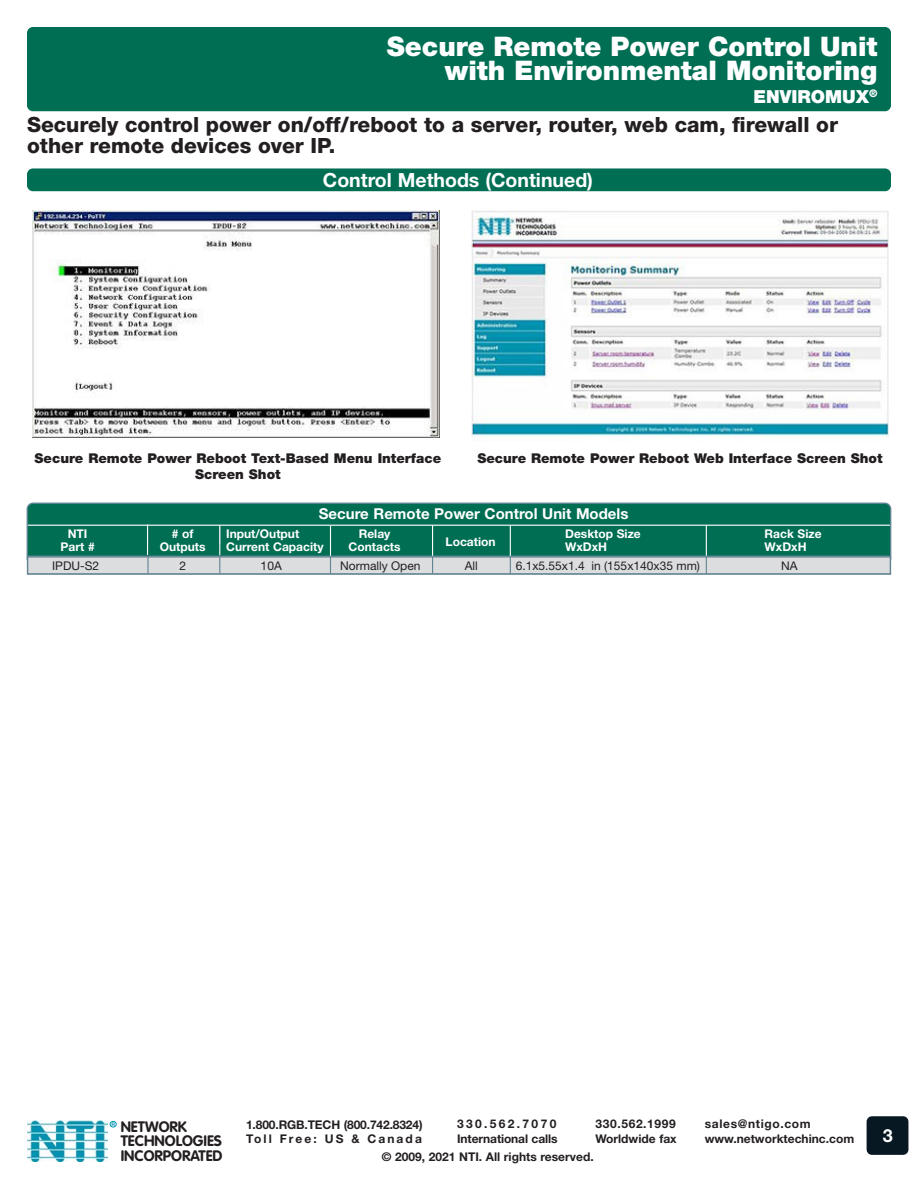
<style>
.page{position:relative;width:918px;height:1188px;background:#fff}
.page>*{position:absolute;margin:0;border:0;box-sizing:border-box;transform-origin:0 0}
.t1{font:900 27px/24px "Helvetica Neue LT Std";color:#fff;text-align:right}
.Sub-head{font:800 21px/21px "Helvetica Neue LT Std";color:#231f20}
.Page_Bar_Header{font:700 19.5px "Helvetica Neue LT Std";color:#fff}
.Title-sub{font:900 18px "Helvetica Neue LT Std";color:#fff}
.t2{font:700 18px "Helvetica Neue LT Std";color:#fff}
.t3{font:700 15px "Helvetica Neue LT Std";color:#fff}
.t4{font:700 15px/14.7px "VAG Rounded Std";color:#231f20}
.Product_Sub_Header{font:900 13.5px/16.2px "Helvetica Neue LT Std";color:#231f20;text-align:center}
.t5{font:700 12px/14.4px "Helvetica Neue LT Std";color:#231f20}
.t6{font:700 12px "Helvetica Neue LT Std";color:#fff}
.t7{font:12px "Helvetica Neue LT Std";color:#231f20}
.t8{font:700 4.95px "Helvetica Neue LT Std";color:#0093b0}
</style>
<div class="page">
<div style="left:110px;top:1121px;width:7px;height:6px;border:1px solid #0093b0;border-radius:50%"></div>
<img style="left:28px;top:1120px;width:80px;height:41px">
<div style="left:872px;top:1122px;width:31px;height:28px;background:#071822"></div>
<div style="left:867px;top:1116px;width:41px;height:39px;border:10px solid #071822"></div>
<div style="left:27px;top:503px;width:864px;height:61px;background:#006e53;border-radius:6px"></div>
<div style="left:27px;top:503px;width:864px;height:62px;border:1px solid #638595;border-radius:6px"></div>
<div style="left:27px;top:556px;width:864px;height:18px;background:#dcdddf"></div>
<hr style="left:28px;top:525px;width:862px;height:1px;background:#fff">
<hr style="left:147px;top:524px;width:1px;height:31px;background:#fff">
<hr style="left:219px;top:525px;width:1px;height:30px;background:#fff">
<svg style="left:432px;top:558px;width:1px;height:15px"></svg>
<hr style="left:432px;top:525px;width:1px;height:31px;background:#fff">
<div style="left:27px;top:556px;width:864px;height:19px;border:1px solid #638594"></div>
<svg style="left:706px;top:556px;width:1px;height:18px"></svg>
<hr style="left:706px;top:525px;width:1px;height:31px;background:#fff">
<svg style="left:510px;top:556px;width:1px;height:18px"></svg>
<hr style="left:510px;top:525px;width:1px;height:31px;background:#fff">
<div style="left:27px;top:168px;width:864px;height:23px;background:#006e53;border-radius:6px"></div>
<svg style="left:330px;top:556px;width:1px;height:18px"></svg>
<hr style="left:330px;top:526px;width:1px;height:30px;background:#fff">
<img style="left:32px;top:211px;width:408px;height:227px">
<img style="left:471px;top:211px;width:418px;height:227px">
<div style="left:27px;top:27px;width:864px;height:84px;background:#006e53;border-radius:6px"></div>
<svg style="left:219px;top:556px;width:1px;height:18px"></svg>
<svg style="left:147px;top:556px;width:2px;height:18px"></svg>
<p class="t1" style="left:387px;top:35px;width:492px">Secure Remote Power Control Unit with Environmental Monitoring</p>
<p class="Title-sub" style="left:753px;top:86px;width:126px">ENVIROMUX<sup>®</sup></p>
<p class="Sub-head" style="left:27px;top:114px;width:813px">Securely control power on/off/reboot to a server, router, web cam, firewall or other remote devices over IP.</p>
<p class="Page_Bar_Header" style="left:323px;top:168px;width:272px">Control Methods (Continued)</p>
<p class="Product_Sub_Header" style="left:35px;top:450px;width:408px">Secure Remote Power Reboot Text-Based Menu Interface<br>Screen Shot</p>
<p class="Product_Sub_Header" style="left:477px;top:450px;width:407px">Secure Remote Power Reboot Web Interface Screen Shot</p>
<p class="t3" style="left:319px;top:505px;width:311px">Secure Remote Power Control Unit Models</p>
<p class="t6" style="left:68px;top:526px;width:21px">NTI</p>
<p class="t6" style="left:172px;top:526px;width:23px"># of</p>
<p class="t6" style="left:226px;top:526px;width:75px">Input/Output</p>
<p class="t6" style="left:359px;top:526px;width:33px">Relay</p>
<p class="t6" style="left:565px;top:526px;width:77px">Desktop Size</p>
<p class="t6" style="left:765px;top:526px;width:58px">Rack Size</p>
<p class="t6" style="left:446px;top:534px;width:51px">Location</p>
<p class="t6" style="left:61px;top:539px;width:36px">Part #</p>
<p class="t6" style="left:160px;top:539px;width:47px">Outputs</p>
<p class="t6" style="left:226px;top:539px;width:99px">Current Capacity</p>
<p class="t6" style="left:349px;top:539px;width:54px">Contacts</p>
<p class="t6" style="left:565px;top:539px;width:43px">WxDxH</p>
<p class="t6" style="left:765px;top:539px;width:43px">WxDxH</p>
<p class="t7" style="left:52px;top:559px;width:49px">IPDU-S2</p>
<p class="t7" style="left:179px;top:559px;width:8px">2</p>
<p class="t7" style="left:261px;top:559px;width:23px">10A</p>
<p class="t7" style="left:340px;top:559px;width:82px">Normally Open</p>
<p class="t7" style="left:465px;top:559px;width:15px">All</p>
<p class="t7" style="left:516px;top:559px;width:186px">6.1x5.55x1.4 in (155x140x35 mm)</p>
<p class="t7" style="left:781px;top:559px;width:18px">NA</p>
<p class="t5" style="left:246px;top:1117px;width:178px">1.800.RGB.TECH (800.742.8324)<br>Toll Free: US &amp; Canada</p>
<p class="t5" style="left:595px;top:1117px;width:83px">330.562.1999<br>Worldwide fax</p>
<p class="t5" style="left:705px;top:1117px;width:151px">sales@ntigo.com www.networktechinc.com</p>
<p class="t5" style="left:457px;top:1117px;width:102px">330.562.7070<br>International calls</p>
<p class="t8" style="left:111px;top:1121px;width:5px">R</p>
<p class="t4" style="left:121px;top:1120px;width:103px">NETWORK<br>TECHNOLOGIES<br>INCORPORATED</p>
<h3 class="t2" style="left:883px;top:1124px;width:12px">3</h3>
<p class="t5" style="left:382px;top:1149px;width:213px">© 2009, 2021 NTI. All rights reserved.</p>
</div>
